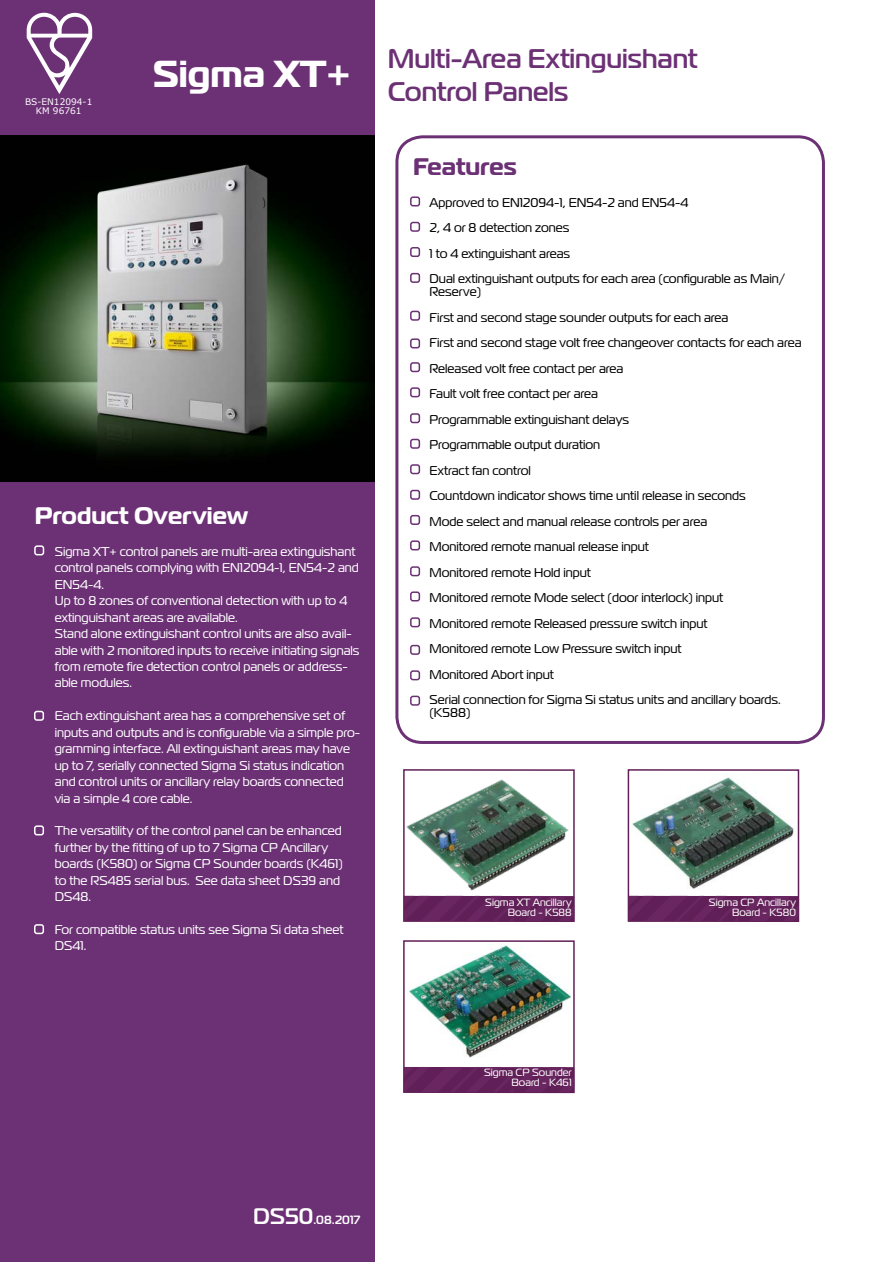
<style>
.page{position:relative;width:893px;height:1263px;background:#fff}
.page>*{position:absolute;margin:0;border:0;box-sizing:border-box;transform-origin:0 0}
.t1{font:700 37.5px "Magistral";color:#fff}
.t2{font:500 27px/32.4px "Magistral";color:#6c3175}
.t3{font:700 24px "Magistral";color:#fff}
.t4{font:700 24px "Magistral";color:#6c3175}
.t5{font:12.75px/16.5px "Magistral";color:#fff}
.t6{font:12.75px/25.5px "Magistral";color:#000}
.t7{font:500 12px "Magistral";color:#fff}
.t8{font:10.5px/10.5px "Magistral";color:#fff;text-align:right}
.t9{font:9px/9px "Verdana";color:#fff;text-align:center}
.s1{font-size:22.5px}
</style>
<div class="page">
<div style="left:0;top:1px;width:374px;height:1261px;background:#6c3175"></div>
<div style="left:403px;top:769px;width:172px;height:153px;border:2px solid #611f57"></div>
<svg style="left:404px;top:896px;width:170px;height:25px;background:#64225b"></svg>
<div style="left:403px;top:940px;width:172px;height:153px;border:2px solid #611f57"></div>
<svg style="left:404px;top:1067px;width:170px;height:25px;background:#64225b"></svg>
<div style="left:628px;top:769px;width:171px;height:153px;border:2px solid #611f57"></div>
<svg style="left:629px;top:896px;width:170px;height:25px;background:#64225b"></svg>
<img style="left:632px;top:777px;width:162px;height:112px">
<img style="left:408px;top:945px;width:163px;height:113px">
<img style="left:403px;top:771px;width:172px;height:122px">
<div style="left:395px;top:135px;width:430px;height:609px;border:3px solid #6c3175;border-radius:26px"></div>
<svg style="left:27px;top:13px;width:65px;height:81px"></svg>
<div style="left:34px;top:545px;width:10px;height:10px;border:2px solid #fff;border-radius:2px"></div>
<div style="left:34px;top:711px;width:10px;height:10px;border:2px solid #fff;border-radius:2px"></div>
<div style="left:34px;top:825px;width:10px;height:10px;border:2px solid #fff;border-radius:2px"></div>
<div style="left:34px;top:924px;width:10px;height:10px;border:2px solid #fff;border-radius:2px"></div>
<img style="left:0;top:135px;width:374px;height:347px">
<div style="left:410px;top:196px;width:10px;height:10px;border:2px solid #6c3175;border-radius:2px"></div>
<div style="left:410px;top:222px;width:10px;height:10px;border:2px solid #6c3175;border-radius:2px"></div>
<div style="left:410px;top:247px;width:10px;height:10px;border:2px solid #6c3175;border-radius:2px"></div>
<div style="left:410px;top:273px;width:10px;height:10px;border:2px solid #6c3175;border-radius:2px"></div>
<div style="left:410px;top:311px;width:10px;height:10px;border:2px solid #6c3175;border-radius:2px"></div>
<div style="left:410px;top:338px;width:10px;height:10px;border:2px solid #6c3175;border-radius:2px"></div>
<div style="left:410px;top:362px;width:10px;height:10px;border:2px solid #6c3175;border-radius:2px"></div>
<div style="left:410px;top:387px;width:10px;height:10px;border:2px solid #6c3175;border-radius:2px"></div>
<div style="left:410px;top:413px;width:10px;height:10px;border:2px solid #6c3175;border-radius:2px"></div>
<div style="left:410px;top:439px;width:10px;height:10px;border:2px solid #6c3175;border-radius:2px"></div>
<div style="left:410px;top:464px;width:10px;height:10px;border:2px solid #6c3175;border-radius:2px"></div>
<div style="left:410px;top:490px;width:10px;height:10px;border:2px solid #6c3175;border-radius:2px"></div>
<div style="left:410px;top:515px;width:10px;height:10px;border:2px solid #6c3175;border-radius:2px"></div>
<div style="left:410px;top:540px;width:10px;height:10px;border:2px solid #6c3175;border-radius:2px"></div>
<div style="left:410px;top:566px;width:10px;height:10px;border:2px solid #6c3175;border-radius:2px"></div>
<div style="left:410px;top:591px;width:10px;height:10px;border:2px solid #6c3175;border-radius:2px"></div>
<div style="left:410px;top:617px;width:10px;height:10px;border:2px solid #6c3175;border-radius:2px"></div>
<div style="left:410px;top:645px;width:10px;height:10px;border:2px solid #6c3175;border-radius:2px"></div>
<div style="left:410px;top:670px;width:10px;height:10px;border:2px solid #6c3175;border-radius:2px"></div>
<div style="left:410px;top:696px;width:10px;height:10px;border:2px solid #6c3175;border-radius:2px"></div>
<p class="t9" style="left:25px;top:97px;width:69px">BS-EN12094-1<br>KM 96761</p>
<h1 class="t1" style="left:153px;top:49px;width:199px">Sigma XT+</h1>
<h3 class="t3" style="left:35px;top:500px;width:215px">Product Overview</h3>
<p class="t5" style="left:55px;top:543px;width:306px">Sigma XT+ control panels are multi-area extinguishant control panels complying with EN12094-1, EN54-2 and EN54-4.<br>Up to 8 zones of conventional detection with up to 4 extinguishant areas are available.<br>Stand alone extinguishant control units are also avail&shy;able with 2 monitored inputs to receive initiating signals from remote fire detection control panels or address&shy;able modules.</p>
<p class="t5" style="left:55px;top:707px;width:307px">Each extinguishant area has a comprehensive set of inputs and outputs and is configurable via a simple pro&shy;gramming interface. All extinguishant areas may have up to 7, serially connected Sigma Si status indication and control units or ancillary relay boards connected via a simple 4 core cable.</p>
<p class="t5" style="left:55px;top:823px;width:289px">The versatility of the control panel can be enhanced further by the fitting of up to 7 Sigma CP Ancillary boards (K580) or Sigma CP Sounder boards (K461) to the RS485 serial bus. See data sheet DS39 and DS48.</p>
<p class="t5" style="left:55px;top:921px;width:290px">For compatible status units see Sigma Si data sheet<br>DS41.</p>
<h2 class="t2" style="left:388px;top:43px;width:311px">Multi-Area Extinguishant<br>Control Panels</h2>
<h3 class="t4" style="left:413px;top:151px;width:105px">Features</h3>
<p class="t6" style="left:430px;top:189px;width:357px">Approved to EN12094-1, EN54-2 and EN54-4<br>2, 4 or 8 detection zones<br>1 to 4 extinguishant areas<br>Dual extinguishant outputs for each area (configurable as Main/</p>
<p class="t6" style="left:430px;top:279px;width:374px">Reserve)<br>First and second stage sounder outputs for each area<br>First and second stage volt free changeover contacts for each area Released volt free contact per area<br>Fault volt free contact per area<br>Programmable extinguishant delays<br>Programmable output duration<br>Extract fan control<br>Countdown indicator shows time until release in seconds<br>Mode select and manual release controls per area<br>Monitored remote manual release input<br>Monitored remote Hold input<br>Monitored remote Mode select (door interlock) input<br>Monitored remote Released pressure switch input<br>Monitored remote Low Pressure switch input<br>Monitored Abort input<br>Serial connection for Sigma Si status units and ancillary boards.</p>
<p class="t6" style="left:430px;top:699px;width:42px">(K588)</p>
<p class="t8" style="left:485px;top:896px;width:88px">Sigma XT Ancillary<br>Board - K588</p>
<p class="t8" style="left:709px;top:896px;width:89px">Sigma CP Ancillary<br>Board - K580</p>
<p class="t8" style="left:484px;top:1067px;width:89px">Sigma CP Sounder<br>Board - K461</p>
<p class="t7" style="left:253px;top:1212px;width:108px"><span class="s1">DS50</span>.08.2017</p>
</div>
